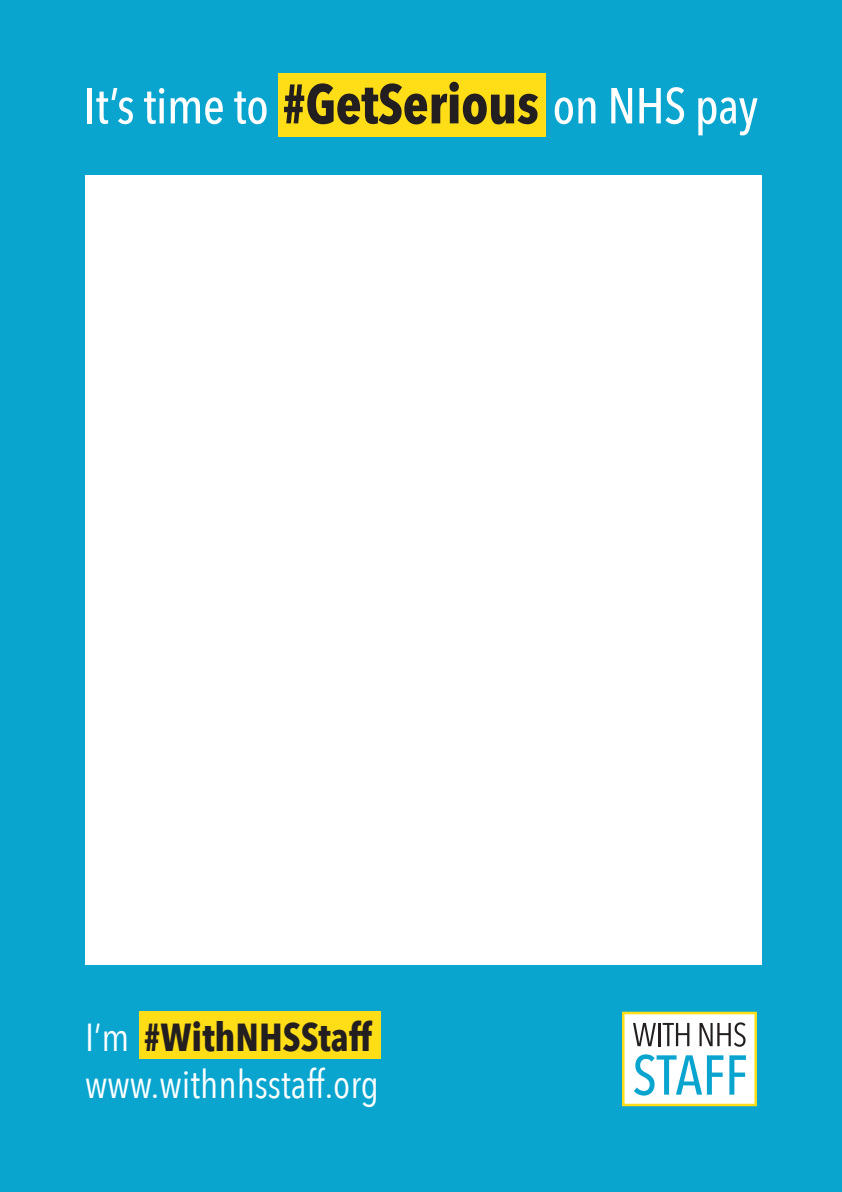
<style>
.page{position:relative;width:842px;height:1192px;background:#09a5cf}
.page>*{position:absolute;margin:0;border:0;box-sizing:border-box;transform-origin:0 0}
.t1{font:500 50px "Avenir Next Condensed";letter-spacing:-.01em;color:#fff}
.t2{font:39px "Avenir Next Condensed";color:#fff}
.t3{font:700 39px "Avenir Next Condensed";color:#231f20}
.s1{font-weight:700;font-size:55px;color:#231f20}
.s2{font-weight:400;color:#fff}
</style>
<div class="page">
<div style="left:85px;top:176px;width:676px;height:789px;background:#fff"></div>
<div style="left:278px;top:74px;width:267px;height:63px;background:#ffdd17"></div>
<svg style="left:622px;top:1012px;width:135px;height:94px;background:#d0e1d6"></svg>
<div style="left:139px;top:1012px;width:242px;height:47px;background:#ffdd17"></div>
<p class="t1" style="left:84px;top:76px;width:676px">It’s time to <span class="s1">#GetSerious</span> on NHS pay</p>
<p class="t3" style="left:85px;top:1013px;width:288px"><span class="s2">I’m</span> #WithNHSStaff</p>
<p class="t2" style="left:85px;top:1051px;width:295px">www.withnhsstaff.org</p>
</div>
